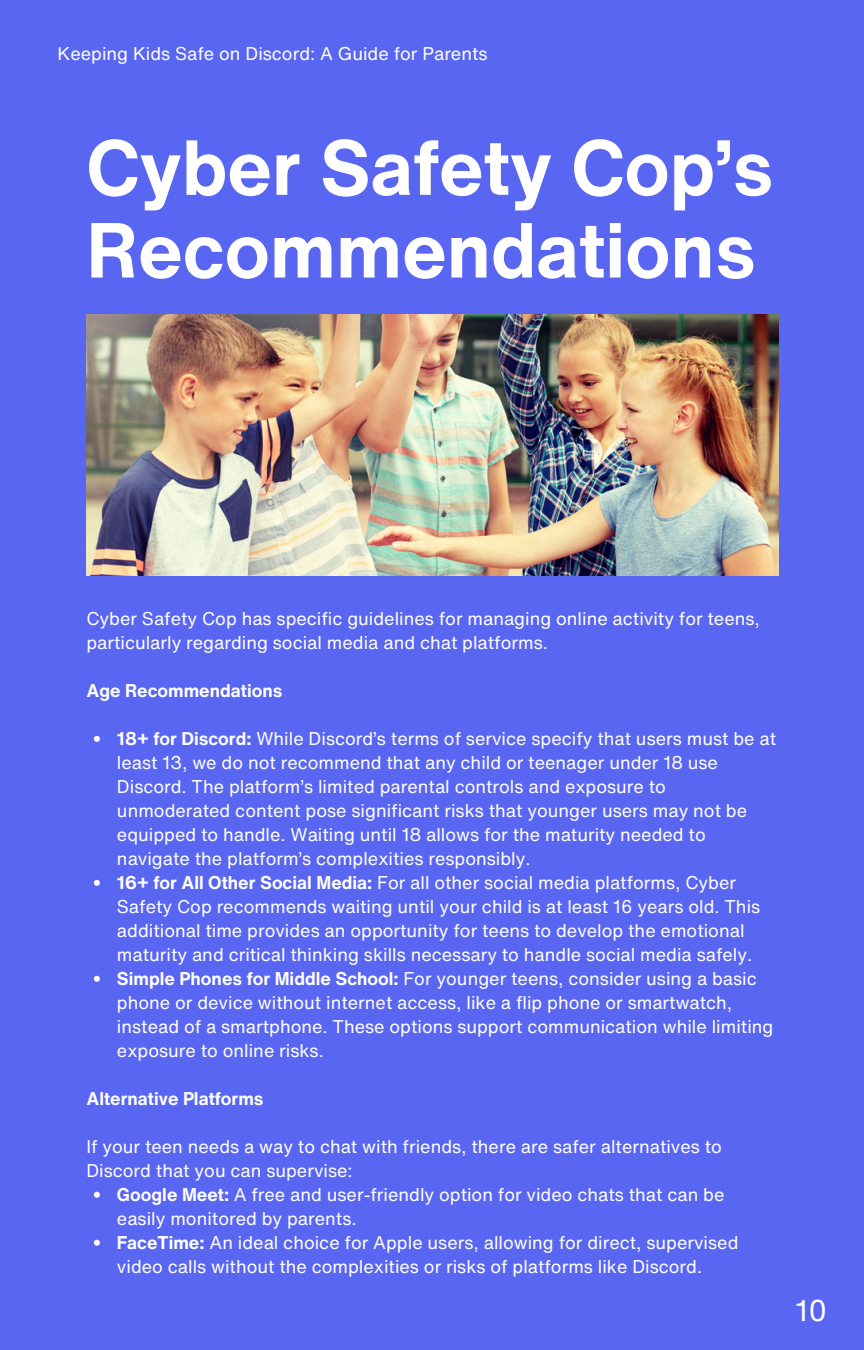
<style>
.page{position:relative;width:864px;height:1350px;background:#5966f2}
.page>*{position:absolute;margin:0;border:0;box-sizing:border-box;transform-origin:0 0}
.t1{font:700 76.5px/82.8px "Helvetica Now Text";color:#fff}
.t2{font:29.25px "Helvetica Now Text";color:#fff}
.t3{font:18px/24.1px "Helvetica Now Text";color:#fff}
.t4{font:700 18px "Helvetica Now Text";color:#fff}
.s1{font-weight:700}
</style>
<div class="page">
<svg style="left:94px;top:736px;width:6px;height:6px"></svg>
<svg style="left:94px;top:880px;width:6px;height:6px"></svg>
<svg style="left:94px;top:976px;width:6px;height:6px"></svg>
<svg style="left:94px;top:1192px;width:6px;height:6px"></svg>
<svg style="left:94px;top:1240px;width:6px;height:6px"></svg>
<img style="left:86px;top:314px;width:692px;height:262px">
<p class="t3" style="left:58px;top:42px;width:432px">Keeping Kids Safe on Discord: A Guide for Parents</p>
<p class="t1" style="left:86px;top:125px;width:689px">Cyber Safety Cop’s<br>Recommendations</p>
<p class="t3" style="left:86px;top:606px;width:675px">Cyber Safety Cop has specific guidelines for managing online activity for teens, particularly regarding social media and chat platforms.</p>
<h1 class="t4" style="left:86px;top:677px;width:198px">Age Recommendations</h1>
<p class="t3" style="left:117px;top:726px;width:661px"><span class="s1">18+ for Discord:</span> While Discord’s terms of service specify that users must be at least 13, we do not recommend that any child or teenager under 18 use Discord. The platform’s limited parental controls and exposure to unmoderated content pose significant risks that younger users may not be equipped to handle. Waiting until 18 allows for the maturity needed to navigate the platform’s complexities responsibly.</p>
<h2 class="t3" style="left:117px;top:870px;width:645px"><span class="s1">16+ for All Other Social Media:</span> For all other social media platforms, Cyber Safety Cop recommends waiting until your child is at least 16 years old. This additional time provides an opportunity for teens to develop the emotional maturity and critical thinking skills necessary to handle social media safely.</h2>
<p class="t3" style="left:117px;top:966px;width:658px"><span class="s1">Simple Phones for Middle School:</span> For younger teens, consider using a basic phone or device without internet access, like a flip phone or smartwatch, instead of a smartphone. These options support communication while limiting exposure to online risks.</p>
<p class="t4" style="left:86px;top:1085px;width:179px">Alternative Platforms</p>
<p class="t3" style="left:86px;top:1134px;width:637px">If your teen needs a way to chat with friends, there are safer alternatives to<br>Discord that you can supervise:</p>
<h2 class="t3" style="left:117px;top:1182px;width:609px"><span class="s1">Google Meet:</span> A free and user-friendly option for video chats that can be easily monitored by parents.</h2>
<p class="t3" style="left:117px;top:1230px;width:623px"><span class="s1">FaceTime:</span> An ideal choice for Apple users, allowing for direct, supervised video calls without the complexities or risks of platforms like Discord.</p>
<p class="t2" style="left:795px;top:1288px;width:33px">10</p>
</div>
